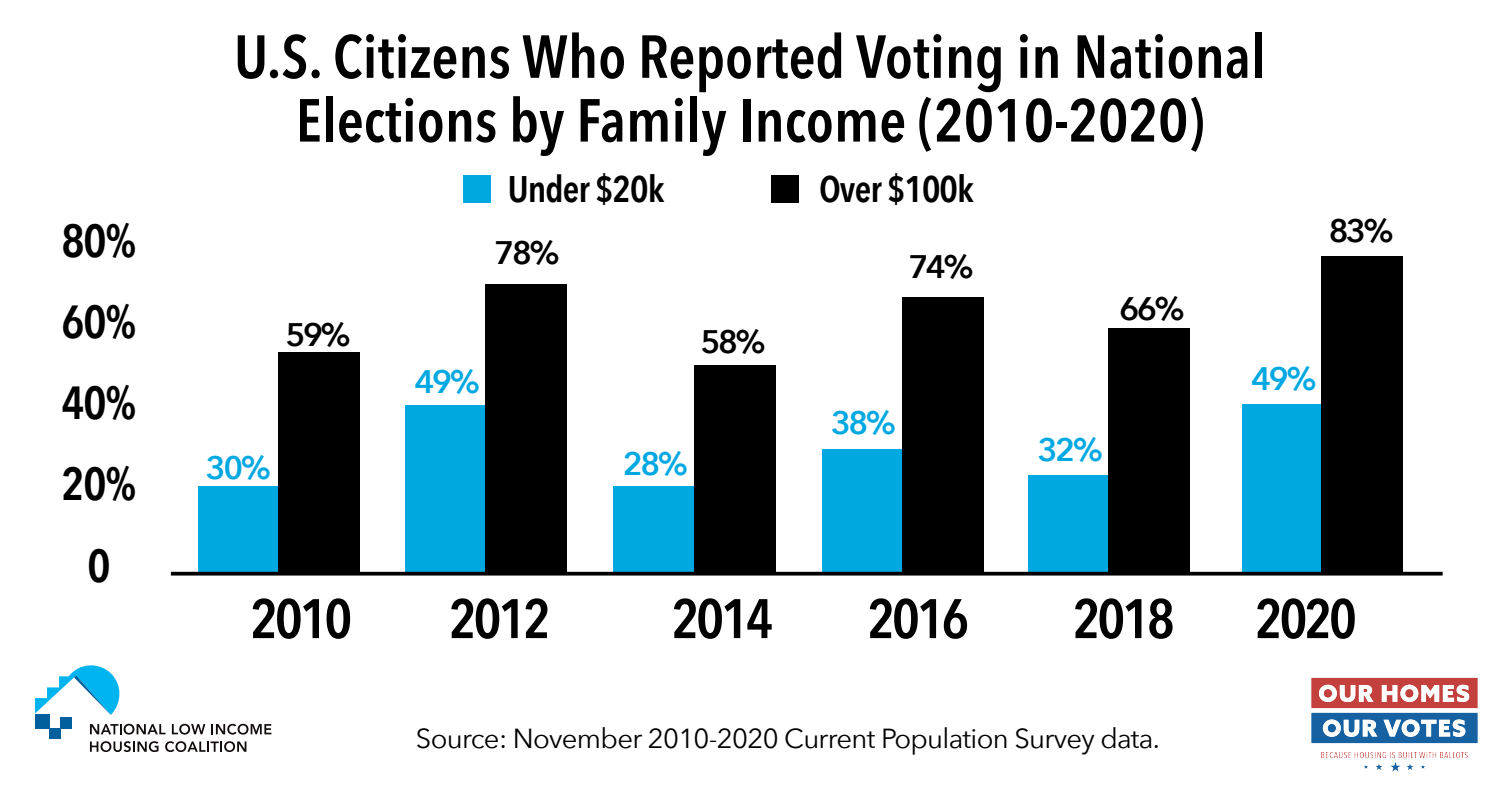
<style>
.page{position:relative;width:1500px;height:788px;background:#fff}
.page>*{position:absolute;margin:0;border:0;box-sizing:border-box;transform-origin:0 0}
.t1{font:600 60px/63.8px "Avenir Next Condensed";color:#000;text-align:center}
.t2{font:600 55px "Avenir Next Condensed";letter-spacing:-.05em;color:#000}
.t3{font:600 46.25px/81.2px "Avenir Next Condensed";letter-spacing:-.025em;color:#000;text-align:center}
.t4{font:600 36.88px "Avenir Next Condensed";letter-spacing:-.025em;color:#000}
.t5{font:600 32.5px "Avenir Next";letter-spacing:-.075em;color:#00a8e2}
.t6{font:600 32.5px "Avenir Next";letter-spacing:-.075em;color:#000}
.t7{font:27.5px "Avenir Next";letter-spacing:-.025em;color:#000}
</style>
<div class="page">
<div style="left:35px;top:714px;width:14px;height:14px;background:#005f9d"></div>
<div style="left:49px;top:728px;width:12px;height:11px;background:#005f9d"></div>
<div style="left:61px;top:717px;width:11px;height:11px;background:#005f9d"></div>
<svg style="left:35px;top:665px;width:85px;height:50px"></svg>
<svg style="left:90px;top:723px;width:76px;height:11px"></svg>
<svg style="left:172px;top:723px;width:33px;height:11px"></svg>
<svg style="left:211px;top:723px;width:60px;height:11px"></svg>
<svg style="left:90px;top:741px;width:69px;height:11px"></svg>
<svg style="left:165px;top:741px;width:81px;height:11px"></svg>
<img style="left:1311px;top:677px;width:167px;height:95px">
<div style="left:198px;top:487px;width:82px;height:86px;background:#00a8e2"></div>
<div style="left:278px;top:353px;width:82px;height:220px;background:#000"></div>
<div style="left:405px;top:405px;width:82px;height:168px;background:#00a8e2"></div>
<div style="left:1242px;top:404px;width:82px;height:169px;background:#00a8e2"></div>
<div style="left:485px;top:285px;width:82px;height:288px;background:#000"></div>
<div style="left:1321px;top:257px;width:82px;height:316px;background:#000"></div>
<div style="left:613px;top:487px;width:82px;height:86px;background:#00a8e2"></div>
<div style="left:694px;top:365px;width:82px;height:208px;background:#000"></div>
<div style="left:822px;top:449px;width:82px;height:124px;background:#00a8e2"></div>
<div style="left:902px;top:297px;width:82px;height:276px;background:#000"></div>
<div style="left:1028px;top:476px;width:82px;height:97px;background:#00a8e2"></div>
<div style="left:1108px;top:328px;width:82px;height:245px;background:#000"></div>
<div style="left:463px;top:175px;width:28px;height:28px;background:#00a8e2"></div>
<div style="left:771px;top:175px;width:28px;height:28px;background:#000"></div>
<svg style="left:171px;top:571px;width:1272px;height:4px;fill:#000"></svg>
<p class="t3" style="left:62px;top:198px;width:76px">80%<br>60%<br>40%<br>20%<br>0</p>
<p class="t1" style="left:234px;top:23px;width:1033px">U.S. Citizens Who Reported Voting in National<br>Elections by Family Income (2010-2020)</p>
<p class="t6" style="left:286px;top:306px;width:67px">59%</p>
<p class="t5" style="left:206px;top:439px;width:67px">30%</p>
<p class="t4" style="left:508px;top:157px;width:158px">Under $20k</p>
<p class="t4" style="left:819px;top:157px;width:156px">Over $100k</p>
<p class="t6" style="left:495px;top:225px;width:67px">78%</p>
<p class="t6" style="left:909px;top:239px;width:67px">74%</p>
<p class="t5" style="left:415px;top:353px;width:67px">49%</p>
<p class="t6" style="left:701px;top:314px;width:67px">58%</p>
<p class="t5" style="left:623px;top:435px;width:67px">28%</p>
<p class="t5" style="left:831px;top:395px;width:67px">38%</p>
<p class="t6" style="left:1120px;top:280px;width:67px">66%</p>
<p class="t5" style="left:1038px;top:421px;width:67px">32%</p>
<p class="t6" style="left:1329px;top:202px;width:67px">83%</p>
<p class="t5" style="left:1252px;top:350px;width:67px">49%</p>
<p class="t2" style="left:250px;top:571px;width:103px">2010</p>
<p class="t2" style="left:449px;top:571px;width:103px">2012</p>
<p class="t2" style="left:672px;top:571px;width:103px">2014</p>
<p class="t2" style="left:867px;top:571px;width:103px">2016</p>
<p class="t2" style="left:1073px;top:571px;width:103px">2018</p>
<p class="t2" style="left:1255px;top:571px;width:103px">2020</p>
<p class="t7" style="left:416px;top:715px;width:746px">Source: November 2010-2020 Current Population Survey data.</p>
</div>
